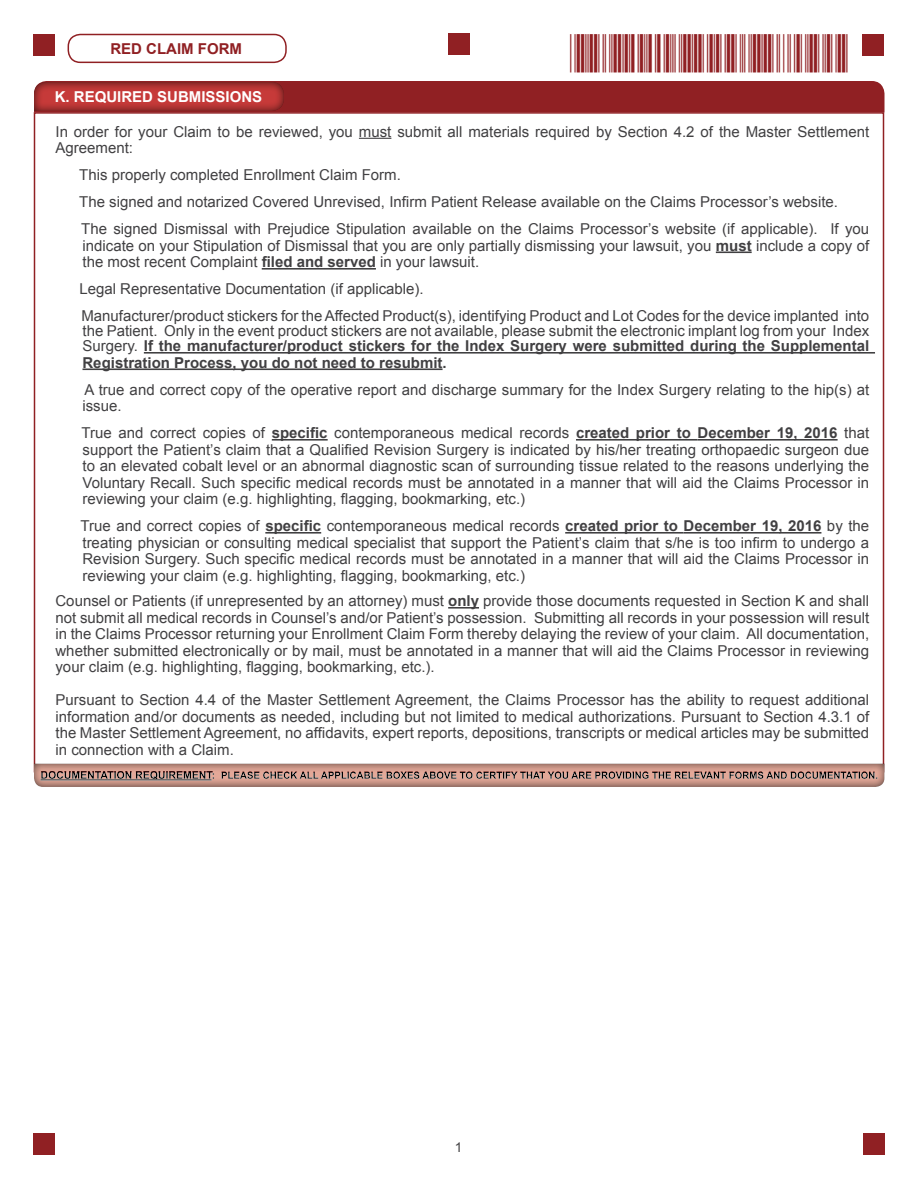
<style>
.page{position:relative;width:918px;height:1188px;background:#fff}
.page>*{position:absolute;margin:0;border:0;box-sizing:border-box;transform-origin:0 0}
.t1{font:15px/16.5px "Arial";color:#414042}
.t2{font:700 15px "Arial";color:#414042}
.t3{font:700 15px "Arial";color:#fff}
.t4{font:700 15px "Arial";color:#902023}
.t5{font:13.5px "Arial";color:#414042}
.s1{font-weight:700}
</style>
<div class="page">
<div style="left:863px;top:1133px;width:21px;height:21px;background:#902023"></div>
<div style="left:34px;top:1133px;width:21px;height:21px;background:#902023"></div>
<div style="left:863px;top:34px;width:21px;height:21px;background:#902023"></div>
<div style="left:34px;top:34px;width:21px;height:21px;background:#902023"></div>
<div style="left:449px;top:34px;width:21px;height:21px;background:#902023"></div>
<div style="left:33px;top:81px;width:852px;height:32px;background:#902023"></div>
<div style="left:21px;top:71px;width:277px;height:40px;background:#000;opacity:.75"></div>
<hr style="left:359px;top:138px;width:32px;height:1px;background:#414042">
<hr style="left:716px;top:252px;width:36px;height:1px;background:#414042">
<hr style="left:262px;top:268px;width:114px;height:2px;background:#414042">
<hr style="left:144px;top:352px;width:731px;height:2px;background:#414042">
<hr style="left:82px;top:369px;width:361px;height:1px;background:#414042">
<hr style="left:272px;top:439px;width:56px;height:2px;background:#414042">
<hr style="left:576px;top:439px;width:122px;height:2px;background:#414042">
<hr style="left:698px;top:439px;width:140px;height:2px;background:#414042">
<hr style="left:265px;top:532px;width:56px;height:2px;background:#414042">
<hr style="left:565px;top:532px;width:119px;height:2px;background:#414042">
<hr style="left:684px;top:532px;width:137px;height:2px;background:#414042">
<hr style="left:448px;top:607px;width:31px;height:2px;background:#414042">
<div style="left:21px;top:753px;width:880px;height:34px;background:#000;opacity:.75"></div>
<div style="left:68px;top:34px;width:219px;height:29px;border:2px solid #902023;border-radius:12px"></div>
<p class="t4" style="left:110px;top:39px;width:133px">RED CLAIM FORM</p>
<p class="t3" style="left:55px;top:87px;width:209px">K. REQUIRED SUBMISSIONS</p>
<p class="t1" style="left:56px;top:123px;width:815px">In order for your Claim to be reviewed, you must submit all materials required by Section 4.2 of the Master Settlement<br>Agreement:</p>
<p class="t1" style="left:79px;top:162px;width:792px;line-height:27px">This properly completed Enrollment Claim Form.<br>The signed and notarized Covered Unrevised, Infirm Patient Release available on the Claims Processor’s website.<br>The signed Dismissal with Prejudice Stipulation available on the Claims Processor’s website (if applicable). If you</p>
<p class="t1" style="left:82px;top:237px;width:788px">indicate on your Stipulation of Dismissal that you are only partially dismissing your lawsuit, you <span class="s1">must</span> include a copy of the most recent Complaint <span class="s1">filed and served</span> in your lawsuit.</p>
<p class="t1" style="left:79px;top:276px;width:791px;line-height:27px">Legal Representative Documentation (if applicable).<br>Manufacturer/product stickers for the Affected Product(s), identifying Product and Lot Codes for the device implanted into</p>
<p class="t1" style="left:82px;top:324px;width:788px;line-height:15px">the Patient. Only in the event product stickers are not available, please submit the electronic implant log from your Index<br>Surgery. <span class="s1">If the manufacturer/product stickers for the Index Surgery were submitted during the Supplemental</span></p>
<p class="t2" style="left:82px;top:352px;width:366px">Registration Process, you do not need to resubmit.</p>
<p class="t1" style="left:82px;top:381px;width:788px">A true and correct copy of the operative report and discharge summary for the Index Surgery relating to the hip(s) at issue.</p>
<p class="t1" style="left:82px;top:425px;width:789px;text-align:justify">True and correct copies of <span class="s1">specific</span> contemporaneous medical records <span class="s1">created prior to December 19, 2016</span> that support the Patient’s claim that a Qualified Revision Surgery is indicated by his/her treating orthopaedic surgeon due to an elevated cobalt level or an abnormal diagnostic scan of surrounding tissue related to the reasons underlying the Voluntary Recall. Such specific medical records must be annotated in a manner that will aid the Claims Processor in reviewing your claim (e.g. highlighting, flagging, bookmarking, etc.)</p>
<p class="t1" style="left:81px;top:518px;width:790px;text-align:justify">True and correct copies of <span class="s1">specific</span> contemporaneous medical records <span class="s1">created prior to December 19, 2016</span> by the treating physician or consulting medical specialist that support the Patient’s claim that s/he is too infirm to undergo a Revision Surgery. Such specific medical records must be annotated in a manner that will aid the Claims Processor in reviewing your claim (e.g. highlighting, flagging, bookmarking, etc.)</p>
<p class="t1" style="left:55px;top:593px;width:815px;text-align:justify">Counsel or Patients (if unrepresented by an attorney) must <span class="s1">only</span> provide those documents requested in Section K and shall not submit all medical records in Counsel’s and/or Patient’s possession. Submitting all records in your possession will result in the Claims Processor returning your Enrollment Claim Form thereby delaying the review of your claim. All documentation, whether submitted electronically or by mail, must be annotated in a manner that will aid the Claims Processor in reviewing your claim (e.g. highlighting, flagging, bookmarking, etc.).</p>
<p class="t1" style="left:55px;top:692px;width:815px;text-align:justify">Pursuant to Section 4.4 of the Master Settlement Agreement, the Claims Processor has the ability to request additional information and/or documents as needed, including but not limited to medical authorizations. Pursuant to Section 4.3.1 of the Master Settlement Agreement, no affidavits, expert reports, depositions, transcripts or medical articles may be submitted in connection with a Claim.</p>
<p class="t5" style="left:455px;top:1138px;width:9px">1</p>
</div>
